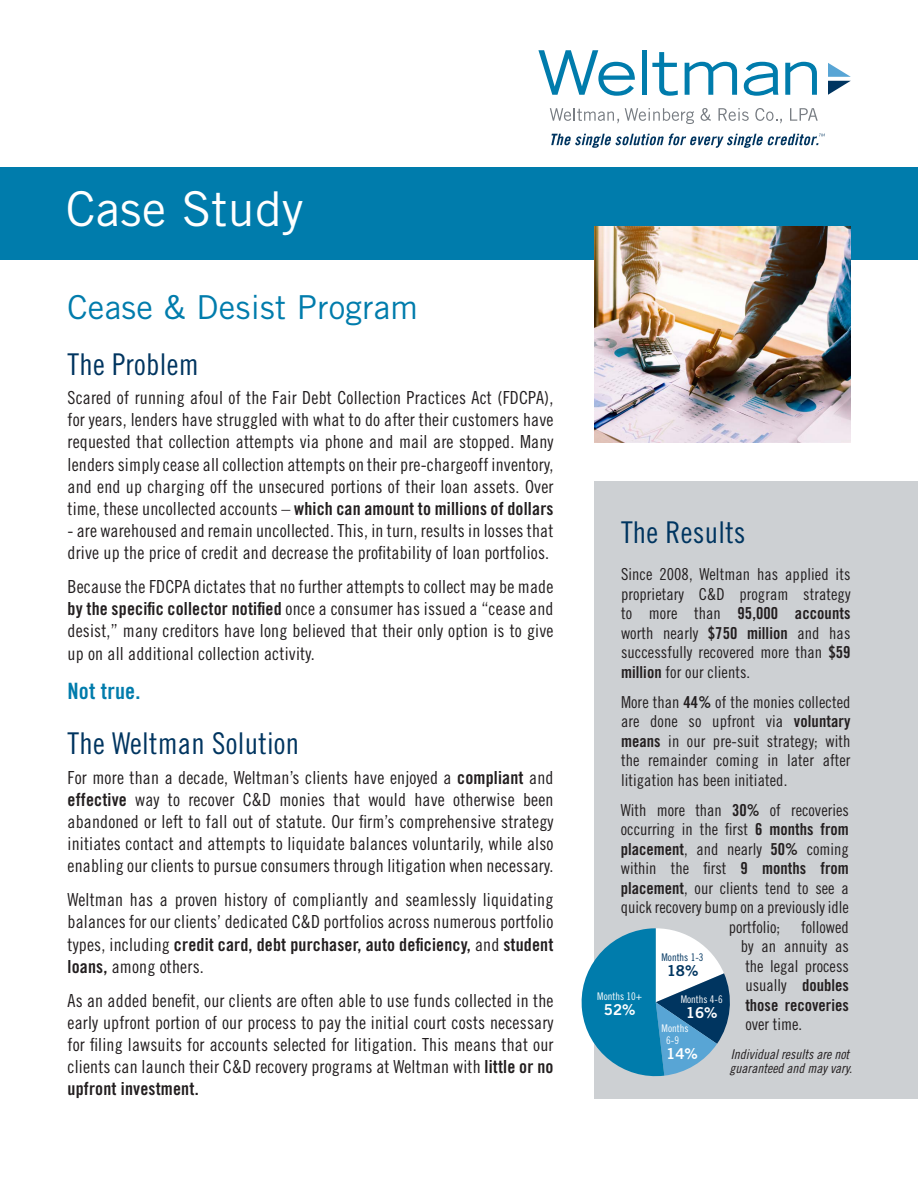
<style>
.page{position:relative;width:918px;height:1188px;background:#fff}
.page>*{position:absolute;margin:0;border:0;box-sizing:border-box;transform-origin:0 0}
.t1{font:48px "Trade Gothic";letter-spacing:.01em;color:#fff}
.t2{font:33px "Trade Gothic";letter-spacing:.01em;color:#007cac}
.t3{font:30px "Trade Gothic Cond Eighteen";letter-spacing:.01em;color:#003560}
.t4{font:22.5px "Trade Gothic Bold Cond Twenty";letter-spacing:.01em;color:#007cac}
.t5{font:18px/22.2px "Trade Gothic Cond Eighteen";letter-spacing:.01em;color:#231f20;text-align:justify}
.t6{font:16.5px/19.5px "Trade Gothic Cond Eighteen";color:#231f20;text-align:justify}
.t7{font:15px "Trade Gothic Bold Two";color:#fff}
.t8{font:15px "Trade Gothic Bold Two";color:#003560}
.t9{font:13.5px/13.5px "Trade Gothic Cond Eighteen Obl";color:#231f20}
.t10{font:10.5px "Trade Gothic Cond Eighteen";color:#fff}
.t11{font:10.5px "Trade Gothic Cond Eighteen";color:#003560}
.s1{font-family:"Trade Gothic Bold Cond Twenty"}
</style>
<div class="page">
<div style="left:594px;top:482px;width:324px;height:617px;background:#cdd0d3"></div>
<div style="left:0;top:167px;width:918px;height:93px;background:#007cac"></div>
<svg style="left:538px;top:50px;width:97px;height:46px"></svg>
<div style="left:642px;top:50px;width:5px;height:45px;background:#007cac"></div>
<svg style="left:652px;top:52px;width:26px;height:44px"></svg>
<svg style="left:685px;top:62px;width:52px;height:33px"></svg>
<svg style="left:744px;top:62px;width:34px;height:34px"></svg>
<svg style="left:785px;top:62px;width:32px;height:33px"></svg>
<svg style="left:550px;top:108px;width:69px;height:15px"></svg>
<svg style="left:625px;top:108px;width:69px;height:16px"></svg>
<svg style="left:701px;top:108px;width:10px;height:13px"></svg>
<svg style="left:719px;top:108px;width:30px;height:13px"></svg>
<svg style="left:755px;top:108px;width:27px;height:15px"></svg>
<svg style="left:790px;top:108px;width:28px;height:13px"></svg>
<svg style="left:828px;top:63px;width:23px;height:32px"></svg>
<svg style="left:551px;top:134px;width:274px;height:14px"></svg>
<svg style="left:581px;top:928px;width:149px;height:149px"></svg>
<img style="left:594px;top:226px;width:256px;height:216px">
<p class="t1" style="left:66px;top:180px;width:239px">Case Study</p>
<p class="t2" style="left:68px;top:288px;width:352px">Cease &amp; Desist Program</p>
<p class="t3" style="left:68px;top:346px;width:133px">The Problem</p>
<p class="t5" style="left:68px;top:386px;width:488px">Scared of running afoul of the Fair Debt Collection Practices Act (FDCPA), for years, lenders have struggled with what to do after their customers have requested that collection attempts via phone and mail are stopped. Many lenders simply cease all collection attempts on their pre-chargeoff inventory, and end up charging off the unsecured portions of their loan assets. Over time, these uncollected accounts – <span class="s1">which can amount to millions of dollars</span></p>
<p class="t5" style="left:68px;top:519px;width:487px">- are warehoused and remain uncollected. This, in turn, results in losses that drive up the price of credit and decrease the profitability of loan portfolios.</p>
<p class="t5" style="left:68px;top:575px;width:488px">Because the FDCPA dictates that no further attempts to collect may be made <span class="s1">by the specific collector notified</span> once a consumer has issued a “cease and desist,” many creditors have long believed that their only option is to give up on all additional collection activity.</p>
<p class="t4" style="left:68px;top:677px;width:75px">Not true.</p>
<p class="t3" style="left:68px;top:726px;width:233px">The Weltman Solution</p>
<p class="t5" style="left:68px;top:766px;width:488px">For more than a decade, Weltman’s clients have enjoyed a <span class="s1">compliant</span> and <span class="s1">effective</span> way to recover C&amp;D monies that would have otherwise been abandoned or left to fall out of statute. Our firm’s comprehensive strategy initiates contact and attempts to liquidate balances voluntarily, while also enabling our clients to pursue consumers through litigation when necessary.</p>
<p class="t5" style="left:68px;top:889px;width:488px">Weltman has a proven history of compliantly and seamlessly liquidating balances for our clients’ dedicated C&amp;D portfolios across numerous portfolio types, including <span class="s1">credit card, debt purchaser, auto deficiency,</span> and <span class="s1">student loans,</span> among others.</p>
<p class="t5" style="left:68px;top:989px;width:488px">As an added benefit, our clients are often able to use funds collected in the early upfront portion of our process to pay the initial court costs necessary for filing lawsuits for accounts selected for litigation. This means that our clients can launch their C&amp;D recovery programs at Weltman with <span class="s1">little or no upfront investment.</span></p>
<p class="t3" style="left:621px;top:514px;width:126px">The Results</p>
<p class="t6" style="left:621px;top:565px;width:231px">Since 2008, Weltman has applied its proprietary C&amp;D program strategy to more than <span class="s1">95,000 accounts </span>worth nearly <span class="s1">$750 million</span> and has successfully recovered more than <span class="s1">$59 million</span> for our clients.</p>
<p class="t6" style="left:621px;top:692px;width:231px">More than <span class="s1">44%</span> of the monies collected are done so upfront via <span class="s1">voluntary means</span> in our pre-suit strategy; with the remainder coming in later after litigation has been initiated.</p>
<p class="t6" style="left:621px;top:800px;width:229px">With more than <span class="s1">30%</span> of recoveries</p>
<p class="t6" style="left:621px;top:820px;width:230px">occurring in the first <span class="s1">6 months from</span></p>
<p class="t6" style="left:621px;top:839px;width:230px"><span class="s1">placement</span>, and nearly <span class="s1">50%</span> coming</p>
<p class="t6" style="left:621px;top:859px;width:229px">within the first <span class="s1">9 months from</span></p>
<p class="t6" style="left:621px;top:878px;width:230px"><span class="s1">placement</span>, our clients tend to see a</p>
<p class="t6" style="left:621px;top:898px;width:229px">quick recovery bump on a previously idle</p>
<p class="t6" style="left:729px;top:917px;width:53px">portfolio;</p>
<p class="t6" style="left:741px;top:917px;width:110px;text-indent:60px">followed by an annuity as the legal process usually <span class="s1">doubles those recoveries </span>over time.</p>
<p class="t9" style="left:730px;top:1048px;width:124px">Individual results are not guaranteed and may vary.</p>
<p class="t11" style="left:662px;top:951px;width:43px">Months 1-3</p>
<p class="t8" style="left:667px;top:962px;width:33px">18%</p>
<p class="t10" style="left:597px;top:990px;width:46px">Months 10+</p>
<p class="t7" style="left:604px;top:1000px;width:33px">52%</p>
<p class="t10" style="left:681px;top:993px;width:43px">Months 4-6</p>
<p class="t7" style="left:686px;top:1003px;width:33px">16%</p>
<p class="t10" style="left:662px;top:1022px;width:28px">Months</p>
<p class="t10" style="left:666px;top:1034px;width:14px">6-9</p>
<p class="t7" style="left:666px;top:1044px;width:33px">14%</p>
</div>
